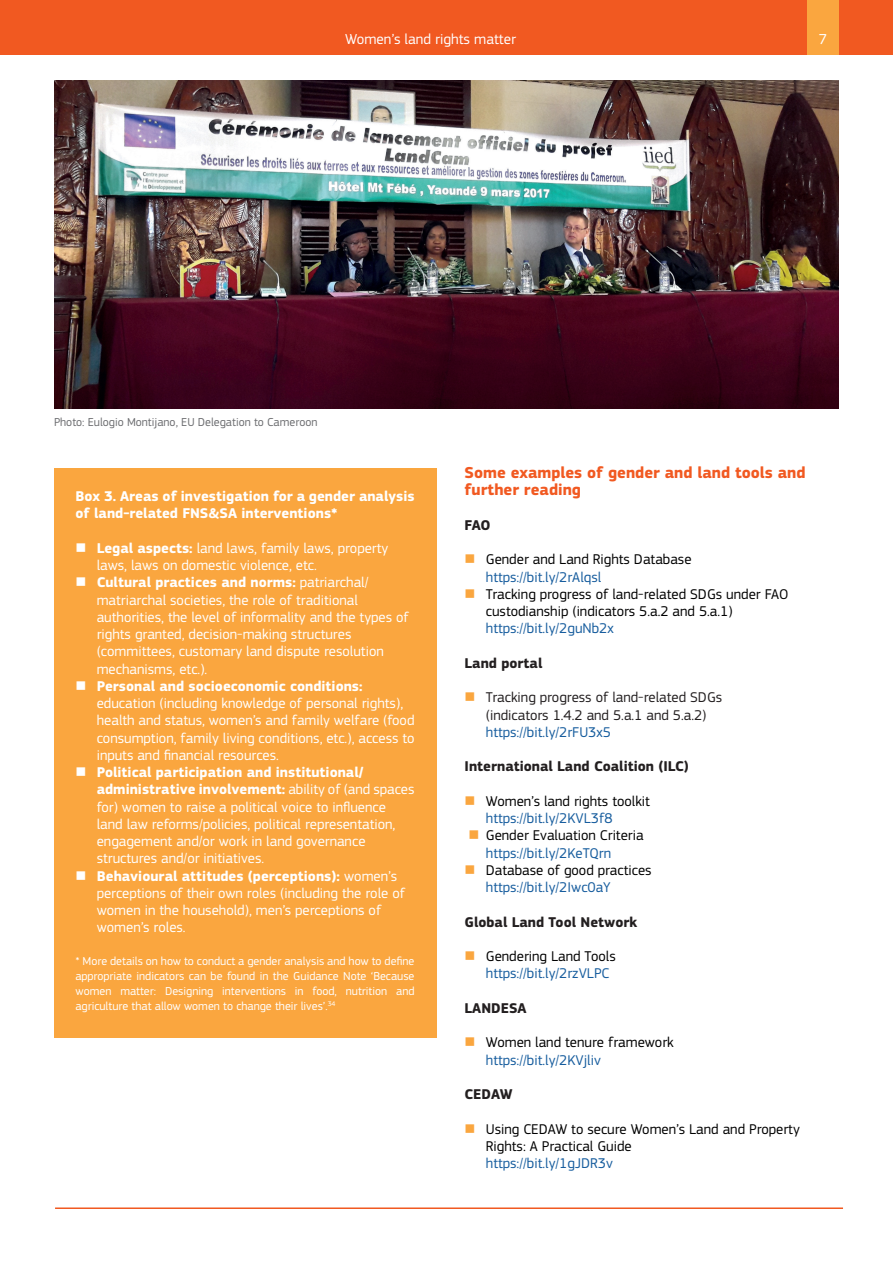
<style>
.page{position:relative;width:893px;height:1263px;background:#fff}
.page>*{position:absolute;margin:0;border:0;box-sizing:border-box;transform-origin:0 0}
.t1{font:700 16.5px/17.2px "EC Square Sans Pro";color:#f15921}
.t2{font:15px "EC Square Sans Pro";color:#fff}
.t3{font:14.7px "EC Square Sans Pro";color:#fff}
.t4{font:14.7px/17.2px "EC Square Sans Pro";color:#000001}
.t5{font:700 14.7px/17.2px "EC Square Sans Pro";color:#fff}
.t6{font:14.7px "EC Square Sans Pro";color:#175d9e}
.t7{font:700 14.7px "EC Square Sans Pro";color:#231f20}
.t8{font:14.7px "EC Square Sans Pro";color:#231f20}
.t9{font:12px/15px "EC Square Sans Pro";color:#fff;text-align:justify}
.t10{font:12px "EC Square Sans Pro";color:#6c6d70}
.s1{font-weight:700}
.s2{font-weight:400}
.s3{color:#faa63f}
</style>
<div class="page">
<div style="left:0;top:0;width:893px;height:54px;background:#f15921"></div>
<hr style="left:55px;top:1207px;width:788px;height:2px;background:#f15921">
<div style="left:807px;top:0;width:32px;height:54px;background:#faa63f"></div>
<div style="left:54px;top:468px;width:383px;height:569px;background:#faa63f"></div>
<img style="left:54px;top:81px;width:785px;height:327px">
<p class="t2" style="left:345px;top:31px;width:172px">Women’s land rights matter</p>
<p class="t2" style="left:819px;top:30px;width:10px">7</p>
<p class="t10" style="left:54px;top:415px;width:265px">Photo: Eulogio Montijano, EU Delegation to Cameroon</p>
<p class="t5" style="left:75px;top:488px;width:341px">Box 3. Areas of investigation for a gender analysis of land-related FNS&amp;SA interventions*</p>
<p class="t3" style="left:75px;top:539px;width:314px">■ <span class="s1">Legal aspects:</span> land laws, family laws, property</p>
<p class="t3" style="left:97px;top:557px;width:222px">laws, laws on domestic violence, etc.</p>
<p class="t5" style="left:75px;top:574px;width:294px">■ Cultural practices and norms: <span class="s2">patriarchal/</span></p>
<p class="t3" style="left:97px;top:591px;width:263px">matriarchal societies, the role of traditional</p>
<p class="t3" style="left:97px;top:608px;width:314px">authorities, the level of informality and the types of</p>
<p class="t3" style="left:97px;top:626px;width:256px">rights granted, decision-making structures</p>
<p class="t3" style="left:97px;top:643px;width:289px">(committees, customary land dispute resolution</p>
<p class="t3" style="left:97px;top:660px;width:112px">mechanisms, etc.).</p>
<p class="t5" style="left:75px;top:678px;width:289px">■ Personal and socioeconomic conditions:</p>
<p class="t3" style="left:97px;top:695px;width:308px">education (including knowledge of personal rights),</p>
<p class="t3" style="left:97px;top:712px;width:319px">health and status, women’s and family welfare (food</p>
<p class="t3" style="left:97px;top:729px;width:319px">consumption, family living conditions, etc.), access to</p>
<p class="t3" style="left:97px;top:746px;width:184px">inputs and financial resources.</p>
<p class="t5" style="left:75px;top:764px;width:289px">■ Political participation and institutional/</p>
<p class="t5" style="left:97px;top:781px;width:319px">administrative involvement: <span class="s2">ability of (and spaces</span></p>
<p class="t3" style="left:97px;top:798px;width:291px">for) women to raise a political voice to influence</p>
<p class="t3" style="left:97px;top:815px;width:300px">land law reforms/policies, political representation,</p>
<p class="t3" style="left:97px;top:833px;width:270px">engagement and/or work in land governance</p>
<p class="t3" style="left:97px;top:850px;width:169px">structures and/or initiatives.</p>
<p class="t5" style="left:75px;top:868px;width:323px">■ Behavioural attitudes (perceptions): <span class="s2">women’s</span></p>
<p class="t3" style="left:97px;top:884px;width:310px">perceptions of their own roles (including the role of</p>
<p class="t3" style="left:97px;top:902px;width:286px">women in the household), men’s perceptions of</p>
<p class="t3" style="left:97px;top:919px;width:90px">women’s roles.</p>
<p class="t9" style="left:75px;top:953px;width:341px">* More details on how to conduct a gender analysis and how to define appropriate indicators can be found in the Guidance Note ‘Because women matter: Designing interventions in food, nutrition and agriculture that allow women to change their lives’.<sup>34</sup></p>
<p class="t1" style="left:465px;top:464px;width:343px">Some examples of gender and land tools and further reading</p>
<p class="t7" style="left:465px;top:516px;width:28px">FAO</p>
<p class="t4" style="left:465px;top:551px;width:228px"><span class="s3">■</span> Gender and Land Rights Database</p>
<p class="t6" style="left:486px;top:568px;width:117px">https://bit.ly/2rAlqsl</p>
<p class="t4" style="left:465px;top:585px;width:325px"><span class="s3">■</span> Tracking progress of land-related SDGs under FAO</p>
<p class="t4" style="left:486px;top:603px;width:248px">custodianship (indicators 5.a.2 and 5.a.1)</p>
<p class="t6" style="left:486px;top:620px;width:129px">https://bit.ly/2guNb2x</p>
<p class="t7" style="left:465px;top:654px;width:79px">Land portal</p>
<p class="t8" style="left:465px;top:689px;width:259px"><span class="s3">■</span> Tracking progress of land-related SDGs</p>
<p class="t8" style="left:486px;top:706px;width:222px">(indicators 1.4.2 and 5.a.1 and 5.a.2)</p>
<p class="t6" style="left:486px;top:723px;width:127px">https://bit.ly/2rFU3x5</p>
<p class="t7" style="left:465px;top:758px;width:226px">International Land Coalition (ILC)</p>
<p class="t4" style="left:465px;top:792px;width:187px"><span class="s3">■</span> Women’s land rights toolkit</p>
<p class="t6" style="left:486px;top:810px;width:128px">https://bit.ly/2KVL3f8</p>
<p class="t4" style="left:468px;top:827px;width:177px"><span class="s3">■</span> Gender Evaluation Criteria</p>
<p class="t6" style="left:486px;top:844px;width:127px">https://bit.ly/2KeTQrn</p>
<p class="t4" style="left:465px;top:861px;width:189px"><span class="s3">■</span> Database of good practices</p>
<p class="t6" style="left:486px;top:879px;width:126px">https://bit.ly/2Iwc0aY</p>
<p class="t7" style="left:465px;top:913px;width:174px">Global Land Tool Network</p>
<p class="t4" style="left:465px;top:948px;width:153px"><span class="s3">■</span> Gendering Land Tools</p>
<p class="t6" style="left:486px;top:965px;width:125px">https://bit.ly/2rzVLPC</p>
<p class="t7" style="left:465px;top:999px;width:64px">LANDESA</p>
<p class="t4" style="left:465px;top:1034px;width:211px"><span class="s3">■</span> Women land tenure framework</p>
<p class="t6" style="left:486px;top:1051px;width:117px">https://bit.ly/2KVjliv</p>
<p class="t7" style="left:465px;top:1085px;width:50px">CEDAW</p>
<p class="t4" style="left:486px;top:1120px;width:315px;text-indent:-21px"><span class="s3">■</span> Using CEDAW to secure Women’s Land and Property<br>Rights: A Practical Guide</p>
<p class="t6" style="left:486px;top:1155px;width:129px">https://bit.ly/1gJDR3v</p>
</div>
